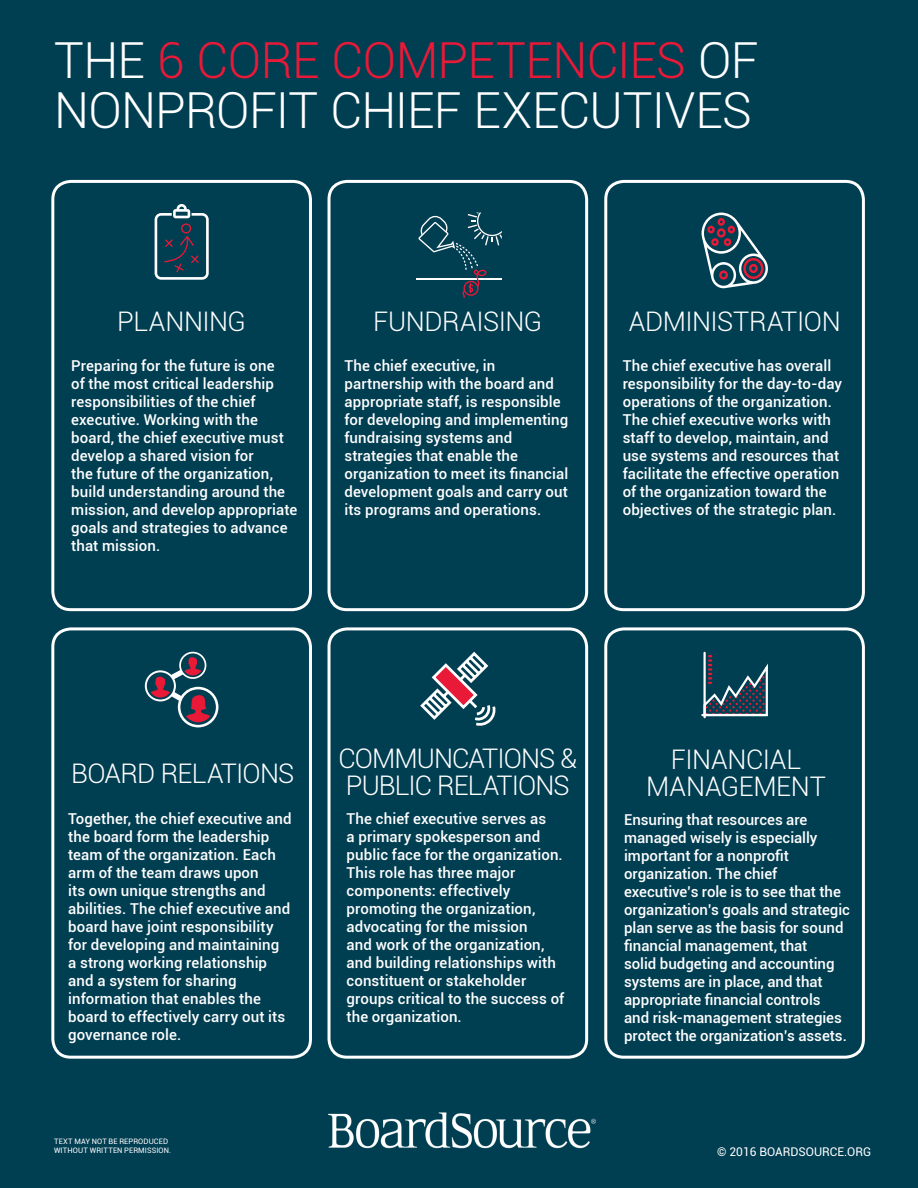
<style>
.page{position:relative;width:918px;height:1188px;background:#003e52}
.page>*{position:absolute;margin:0;border:0;box-sizing:border-box;transform-origin:0 0}
.t1{font:300 49.65px "Roboto";letter-spacing:-.015em;color:#fff}
.t2{font:300 49.65px "Roboto";letter-spacing:-.015em;color:#e91938}
.t3{font:300 27px/27px "Roboto";letter-spacing:-.025em;color:#fff;text-align:center}
.t4{font:500 15px/18px "Roboto";letter-spacing:.005em;color:#fff}
.t5{font:12px "Roboto";color:#fff}
.t6{font:7.5px "Roboto";letter-spacing:.015em;color:#fff}
.s1{color:#fff}
</style>
<div class="page">
<svg style="left:155px;top:204px;width:54px;height:76px"></svg>
<svg style="left:420px;top:651px;width:76px;height:75px"></svg>
<hr style="left:416px;top:279px;width:86px;height:1px;background:#fff">
<svg style="left:418px;top:213px;width:84px;height:85px"></svg>
<div style="left:51px;top:627px;width:261px;height:432px;border:3px solid #fff;border-radius:18px"></div>
<div style="left:51px;top:180px;width:261px;height:431px;border:3px solid #fff;border-radius:18px"></div>
<div style="left:604px;top:627px;width:261px;height:432px;border:3px solid #fff;border-radius:18px"></div>
<div style="left:604px;top:180px;width:261px;height:431px;border:3px solid #fff;border-radius:18px"></div>
<div style="left:328px;top:627px;width:260px;height:432px;border:3px solid #fff;border-radius:18px"></div>
<div style="left:328px;top:180px;width:260px;height:431px;border:3px solid #fff;border-radius:18px"></div>
<svg style="left:702px;top:213px;width:66px;height:75px"></svg>
<svg style="left:145px;top:652px;width:73px;height:75px"></svg>
<hr style="left:703px;top:653px;width:3px;height:64px;background:#fff">
<svg style="left:701px;top:655px;width:67px;height:62px"></svg>
<img style="left:328px;top:1112px;width:268px;height:36px">
<p class="t2" style="left:54px;top:26px;width:706px"><span class="s1">THE</span> 6 CORE COMPETENCIES <span class="s1">OF</span></p>
<p class="t1" style="left:54px;top:76px;width:700px">NONPROFIT CHIEF EXECUTIVES</p>
<p class="t3" style="left:117px;top:307px;width:131px">PLANNING</p>
<p class="t4" style="left:71px;top:356px;width:228px">Preparing for the future is one<br>of the most critical leadership responsibilities of the chief executive. Working with the board, the chief executive must develop a shared vision for<br>the future of the organization, build understanding around the mission, and develop appropriate goals and strategies to advance that mission.</p>
<p class="t3" style="left:373px;top:307px;width:171px">FUNDRAISING</p>
<p class="t4" style="left:344px;top:356px;width:225px">The chief executive, in partnership with the board and appropriate staff, is responsible for developing and implementing fundraising systems and strategies that enable the organization to meet its financial development goals and carry out its programs and operations.</p>
<p class="t3" style="left:629px;top:307px;width:214px">ADMINISTRATION</p>
<p class="t4" style="left:623px;top:356px;width:221px">The chief executive has overall responsibility for the day-to-day operations of the organization.<br>The chief executive works with staff to develop, maintain, and use systems and resources that facilitate the effective operation of the organization toward the objectives of the strategic plan.</p>
<p class="t3" style="left:71px;top:759px;width:225px">BOARD RELATIONS</p>
<p class="t4" style="left:68px;top:809px;width:225px">Together, the chief executive and the board form the leadership team of the organization. Each arm of the team draws upon<br>its own unique strengths and abilities. The chief executive and board have joint responsibility for developing and maintaining<br>a strong working relationship and a system for sharing information that enables the board to effectively carry out its governance role.</p>
<p class="t6" style="left:54px;top:1136px;width:116px">TEXT MAY NOT BE REPRODUCED</p>
<p class="t6" style="left:54px;top:1145px;width:119px">WITHOUT WRITTEN PERMISSION.</p>
<p class="t3" style="left:338px;top:744px;width:240px;text-align:left">COMMUNCATIONS &amp;<br>PUBLIC RELATIONS</p>
<p class="t4" style="left:347px;top:809px;width:219px">The chief executive serves as<br>a primary spokesperson and public face for the organization.<br>This role has three major components: effectively promoting the organization, advocating for the mission<br>and work of the organization, and building relationships with constituent or stakeholder groups critical to the success of the organization.</p>
<p class="t3" style="left:646px;top:745px;width:181px">FINANCIAL<br>MANAGEMENT</p>
<p class="t4" style="left:624px;top:810px;width:227px">Ensuring that resources are managed wisely is especially important for a nonprofit organization. The chief executive’s role is to see that the organization’s goals and strategic plan serve as the basis for sound financial management, that<br>solid budgeting and accounting systems are in place, and that appropriate financial controls<br>and risk-management strategies protect the organization’s assets.</p>
<p class="t5" style="left:717px;top:1144px;width:156px">© 2016 BOARDSOURCE.ORG</p>
</div>
